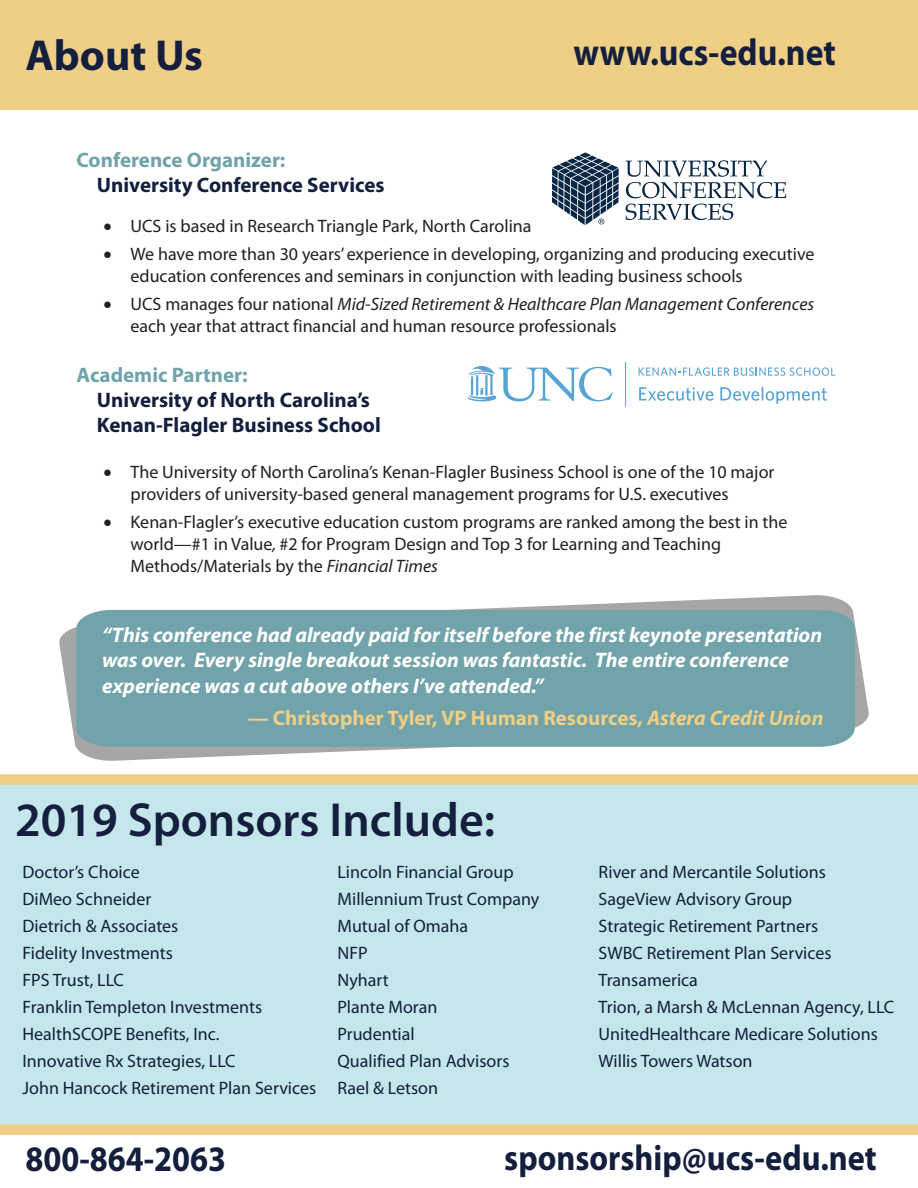
<style>
.page{position:relative;width:918px;height:1188px;background:#fff}
.page>*{position:absolute;margin:0;border:0;box-sizing:border-box;transform-origin:0 0}
.t1{font:600 48px "Myriad Pro";color:#131f3c}
.t2{font:700 43.5px "Myriad Pro";color:#131f3c}
.t3{font:700 37.5px "Myriad Pro";color:#131f3c;scale:.9 1}
.t4{font:700 36px "Myriad Pro";color:#131f3c;scale:.9 1}
.t5{font:italic 700 21px/25.2px "Myriad Pro";color:#fff}
.t6{font:700 21px "Myriad Pro";color:#131f3c}
.t7{font:700 21px "Myriad Pro";color:#efce85}
.t8{font:700 21px "Myriad Pro";color:#70a3aa}
.t9{font:18px/21.6px "Myriad Pro";color:#231f20}
.t10{font:18px "Myriad Pro";color:#131f3c}
.s1{font-style:italic}
</style>
<div class="page">
<svg style="left:59px;top:595px;width:810px;height:166px"></svg>
<div style="left:76px;top:610px;width:779px;height:137px;background:#70a3aa"></div>
<div style="left:0;top:0;width:918px;height:109px;background:#efce85"></div>
<div style="left:0;top:782px;width:918px;height:348px;background:#c5e7ec"></div>
<svg style="left:625px;top:160px;width:161px;height:38px"></svg>
<svg style="left:626px;top:204px;width:107px;height:16px"></svg>
<svg style="left:552px;top:152px;width:67px;height:73px"></svg>
<hr style="left:625px;top:362px;width:1px;height:44px;background:#58a5d5">
<svg style="left:468px;top:366px;width:145px;height:35px"></svg>
<svg style="left:639px;top:367px;width:196px;height:9px"></svg>
<svg style="left:639px;top:387px;width:75px;height:14px"></svg>
<svg style="left:720px;top:387px;width:107px;height:17px"></svg>
<div style="left:0;top:1125px;width:918px;height:10px;background:#efce85"></div>
<div style="left:0;top:774px;width:918px;height:11px;background:#efce85"></div>
<p class="t2" style="left:26px;top:27px;width:179px">About Us</p>
<p class="t3" style="left:574px;top:28px;width:293px">www.ucs-edu.net</p>
<p class="t8" style="left:77px;top:146px;width:210px">Conference Organizer:</p>
<p class="t6" style="left:97px;top:171px;width:289px">University Conference Services</p>
<p class="t9" style="left:104px;top:215px;width:430px">• UCS is based in Research Triangle Park, North Carolina</p>
<p class="t9" style="left:131px;top:243px;width:685px;text-indent:-27px">• We have more than 30 years’ experience in developing, organizing and producing executive education conferences and seminars in conjunction with leading business schools</p>
<p class="t9" style="left:131px;top:293px;width:685px;text-indent:-27px">• UCS manages four national <span class="s1">Mid-Sized Retirement &amp; Healthcare Plan Management Conferences </span>each year that attract financial and human resource professionals</p>
<p class="t8" style="left:77px;top:361px;width:173px">Academic Partner:</p>
<p class="t6" style="left:97px;top:386px;width:275px">University of North Carolina’s</p>
<p class="t6" style="left:97px;top:411px;width:286px">Kenan-Flagler Business School</p>
<p class="t9" style="left:131px;top:461px;width:645px;text-indent:-27px">• The University of North Carolina’s Kenan-Flagler Business School is one of the 10 major providers of university-based general management programs for U.S. executives</p>
<p class="t9" style="left:131px;top:511px;width:658px;text-indent:-27px">• Kenan-Flagler’s executive education custom programs are ranked among the best in the world—#1 in Value<span class="s1">,</span> #2 for Program Design and Top 3 for Learning and Teaching<br>Methods/Materials by the <span class="s1">Financial Times</span></p>
<p class="t5" style="left:102px;top:622px;width:721px">“This conference had already paid for itself before the first keynote presentation was over. Every single breakout session was fantastic. The entire conference experience was a cut above others I’ve attended.”</p>
<p class="t7" style="left:247px;top:704px;width:578px">— Christopher Tyler, VP Human Resources, <span class="s1">Astera Credit Union</span></p>
<p class="t1" style="left:15px;top:790px;width:482px">2019 Sponsors Include:</p>
<p class="t10" style="left:22px;top:860px;width:119px">Doctor’s Choice</p>
<p class="t10" style="left:22px;top:887px;width:130px">DiMeo Schneider</p>
<p class="t10" style="left:22px;top:914px;width:157px">Dietrich &amp; Associates</p>
<p class="t10" style="left:22px;top:941px;width:152px">Fidelity Investments</p>
<p class="t10" style="left:22px;top:968px;width:103px">FPS Trust, LLC</p>
<p class="t10" style="left:22px;top:995px;width:241px">Franklin Templeton Investments</p>
<p class="t10" style="left:22px;top:1022px;width:199px">HealthSCOPE Benefits, Inc.</p>
<p class="t10" style="left:22px;top:1049px;width:215px">Innovative Rx Strategies, LLC</p>
<p class="t10" style="left:22px;top:1076px;width:295px">John Hancock Retirement Plan Services</p>
<p class="t10" style="left:338px;top:860px;width:178px">Lincoln Financial Group</p>
<p class="t10" style="left:338px;top:887px;width:203px">Millennium Trust Company</p>
<p class="t10" style="left:338px;top:914px;width:132px">Mutual of Omaha</p>
<p class="t10" style="left:338px;top:941px;width:32px">NFP</p>
<p class="t10" style="left:338px;top:968px;width:53px">Nyhart</p>
<p class="t10" style="left:338px;top:995px;width:101px">Plante Moran</p>
<p class="t10" style="left:338px;top:1022px;width:79px">Prudential</p>
<p class="t10" style="left:338px;top:1049px;width:174px">Qualified Plan Advisors</p>
<p class="t10" style="left:338px;top:1076px;width:102px">Rael &amp; Letson</p>
<p class="t10" style="left:599px;top:860px;width:229px">River and Mercantile Solutions</p>
<p class="t10" style="left:599px;top:887px;width:195px">SageView Advisory Group</p>
<p class="t10" style="left:599px;top:914px;width:221px">Strategic Retirement Partners</p>
<p class="t10" style="left:599px;top:941px;width:235px">SWBC Retirement Plan Services</p>
<p class="t10" style="left:599px;top:968px;width:101px">Transamerica</p>
<p class="t10" style="left:599px;top:995px;width:297px">Trion, a Marsh &amp; McLennan Agency, LLC</p>
<p class="t10" style="left:599px;top:1022px;width:281px">UnitedHealthcare Medicare Solutions</p>
<p class="t10" style="left:599px;top:1049px;width:155px">Willis Towers Watson</p>
<p class="t4" style="left:26px;top:1136px;width:224px">800-864-2063</p>
<p class="t4" style="left:504px;top:1134px;width:415px">sponsorship@ucs-edu.net</p>
</div>
